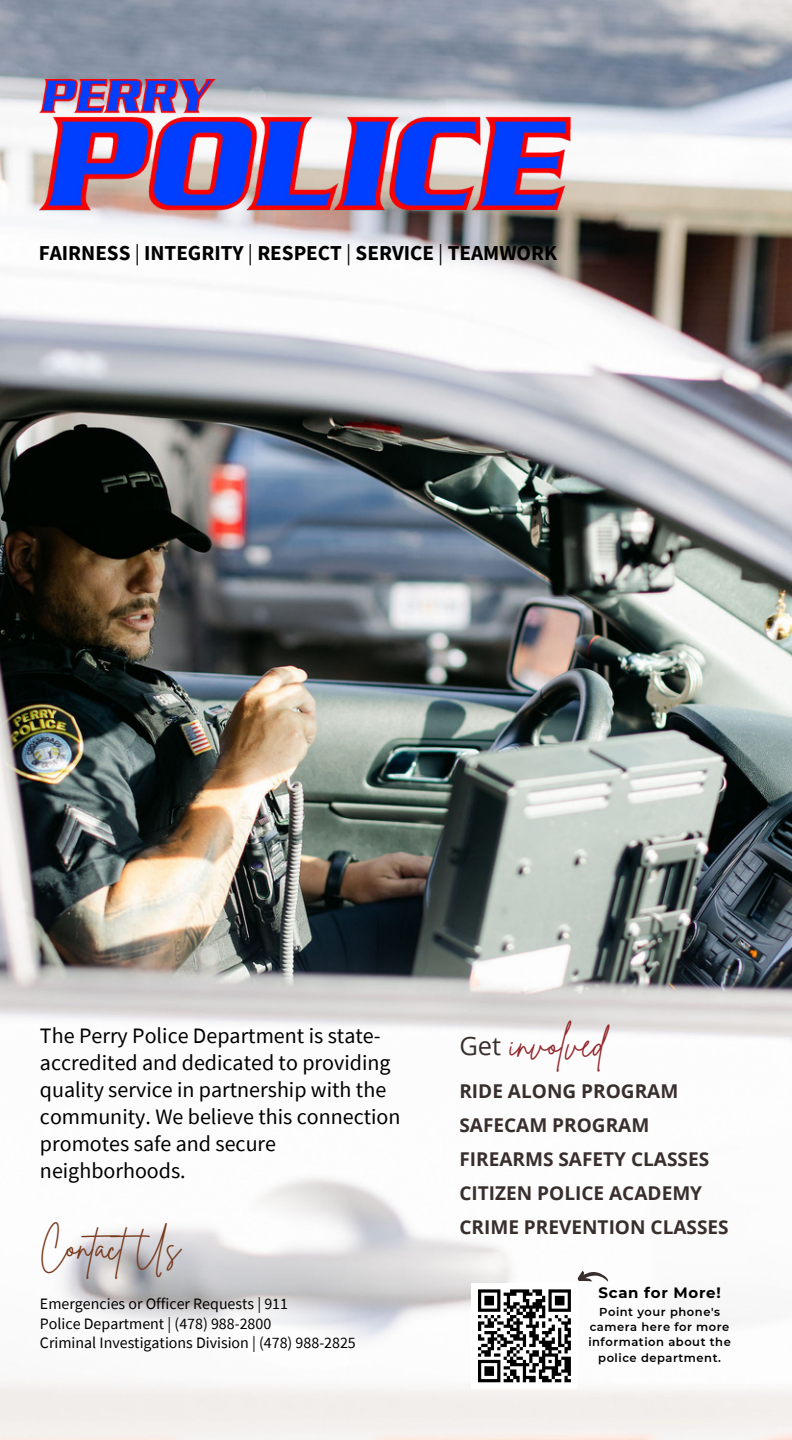
<style>
.page{position:relative;width:792px;height:1440px;background:#fff}
.page>*{position:absolute;margin:0;border:0;box-sizing:border-box;transform-origin:0 0}
.t1{font:36.4px "Brittany Signature";color:#93272c}
.t2{font:35.4px "Brittany Signature";color:#76391c}
.t3{font:25.4px "Open Sans";color:#382f2d}
.t4{font:22px/27px "Source Sans Pro";color:#000}
.t5{font:700 21.2px "Source Sans Pro";color:#000}
.t6{font:700 19px "Open Sans";color:#382f2d}
.t7{font:15.8px "Source Sans Pro";color:#000}
.t8{font:700 15px "Montserrat";letter-spacing:.045em;color:#000}
.t9{font:600 11.6px/15.4px "Montserrat";letter-spacing:.045em;color:#000;text-align:center}
.s1{font-weight:400}
</style>
<div class="page">
<img style="left:0;top:0;width:792px;height:1440px">
<svg style="left:577px;top:1271px;width:32px;height:11px"></svg>
<div style="left:472px;top:1283px;width:105px;height:106px;background:#fff"></div>
<svg style="left:478px;top:1289px;width:93px;height:94px"></svg>
<img style="left:40px;top:79px;width:534px;height:137px">
<p class="t5" style="left:39px;top:239px;width:520px">FAIRNESS <span class="s1">|</span> INTEGRITY <span class="s1">|</span> RESPECT <span class="s1">|</span> SERVICE <span class="s1">|</span> TEAMWORK</p>
<p class="t4" style="left:40px;top:1022px;width:362px">The Perry Police Department is state&shy;accredited and dedicated to providing quality service in partnership with the community. We believe this connection promotes safe and secure neighborhoods.</p>
<p class="t2" style="left:40px;top:1224px;width:142px">ContactUs</p>
<p class="t7" style="left:40px;top:1294px;width:250px">Emergencies or Officer Requests | 911</p>
<p class="t7" style="left:40px;top:1313px;width:233px">Police Department | (478) 988-2800</p>
<p class="t7" style="left:40px;top:1333px;width:317px">Criminal Investigations Division | (478) 988-2825</p>
<p class="t3" style="left:459px;top:1028px;width:43px">Get</p>
<p class="t1" style="left:510px;top:1020px;width:97px">involved</p>
<p class="t6" style="left:459px;top:1078px;width:220px">RIDE ALONG PROGRAM</p>
<p class="t6" style="left:459px;top:1112px;width:192px">SAFECAM PROGRAM</p>
<p class="t6" style="left:459px;top:1146px;width:251px">FIREARMS SAFETY CLASSES</p>
<p class="t6" style="left:459px;top:1180px;width:244px">CITIZEN POLICE ACADEMY</p>
<p class="t6" style="left:459px;top:1214px;width:271px">CRIME PREVENTION CLASSES</p>
<p class="t8" style="left:599px;top:1283px;width:124px">Scan for More!</p>
<p class="t9" style="left:588px;top:1304px;width:144px">Point your phone's camera here for more information about the police department.</p>
</div>
